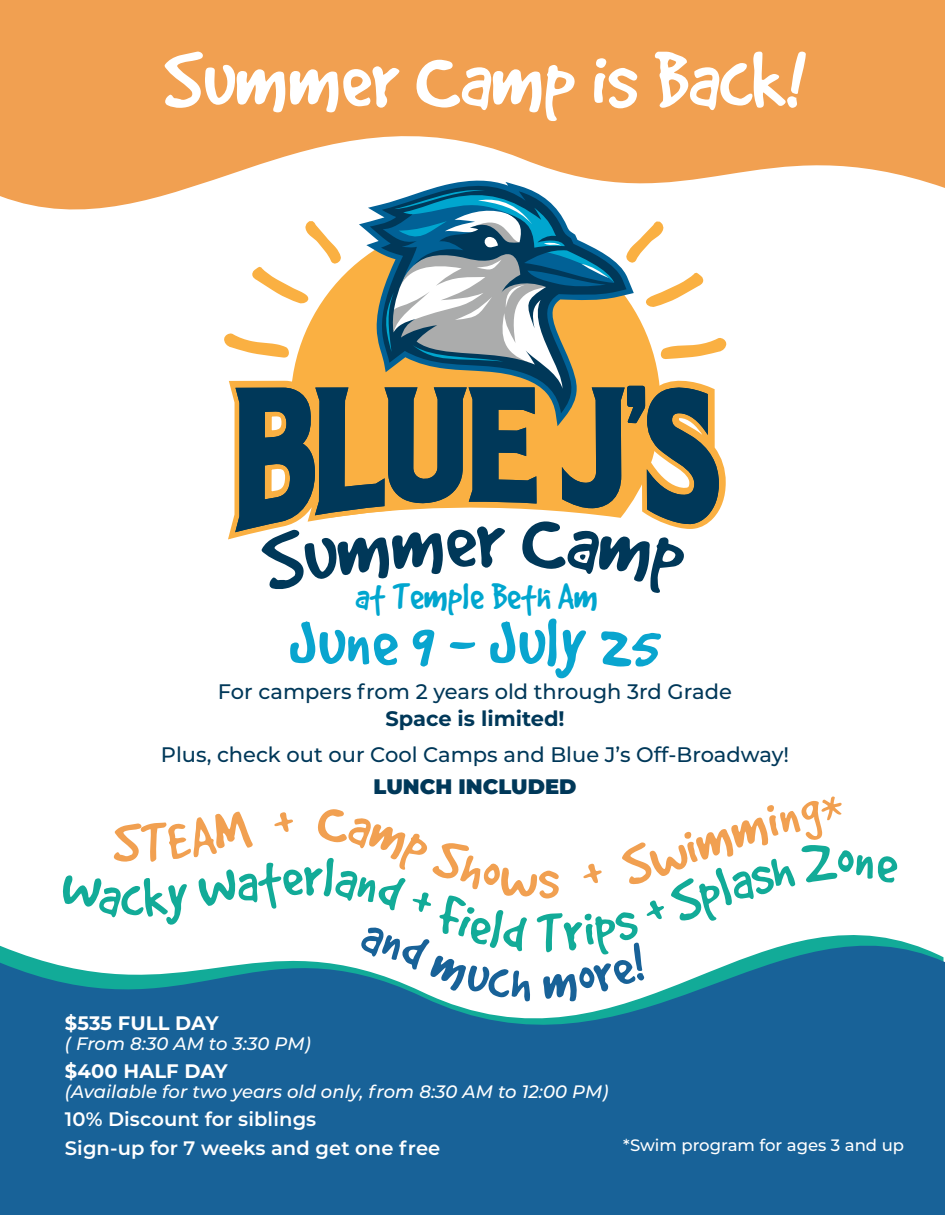
<style>
.page{position:relative;width:945px;height:1215px;background:#fff}
.page>*{position:absolute;margin:0;border:0;box-sizing:border-box;transform-origin:0 0}
.t1{font:75px "Good Dog Plain";color:#09a5cf}
.t2{font:40.2px "Good Dog Cool";color:#00a6cf}
.t3{font:500 21px "Montserrat";color:#003859}
.t4{font:700 21px "Montserrat";color:#003859}
.t5{font:900 21px "Montserrat";color:#003859}
.t6{font:600 19.5px/28.5px "Montserrat";letter-spacing:.005em;color:#fff}
.t7{font:700 19.5px "Montserrat";letter-spacing:.005em;color:#fff}
.t8{font:italic 500 18px "Montserrat";letter-spacing:.005em;color:#fff}
.t9{font:500 16.5px "Montserrat";color:#fff}
</style>
<div class="page">
<div style="left:0;top:0;width:945px;height:210px;background:#f1a051"></div>
<div style="left:0;top:940px;width:945px;height:275px;background:#186298"></div>
<div style="left:227px;top:1004px;width:318px;height:211px;background:#186298"></div>
<svg style="left:60px;top:935px;width:839px;height:69px"></svg>
<svg style="left:165px;top:52px;width:641px;height:541px"></svg>
<h2 class="t2" style="left:355px;top:575px;width:245px">at Temple Beth Am</h2>
<h1 class="t1" style="left:289px;top:607px;width:374px">June 9 - July 25</h1>
<p class="t3" style="left:218px;top:677px;width:516px">For campers from 2 years old through 3rd Grade</p>
<p class="t4" style="left:385px;top:704px;width:181px">Space is limited!</p>
<p class="t3" style="left:161px;top:740px;width:630px">Plus, check out our Cool Camps and Blue J’s Off-Broadway!</p>
<p class="t5" style="left:374px;top:770px;width:205px">LUNCH INCLUDED</p>
<p class="t7" style="left:65px;top:1009px;width:155px">$535 FULL DAY</p>
<p class="t8" style="left:65px;top:1031px;width:247px">( From 8:30 AM to 3:30 PM)</p>
<p class="t7" style="left:65px;top:1057px;width:164px">$400 HALF DAY</p>
<p class="t8" style="left:65px;top:1079px;width:545px">(Available for two years old only, from 8:30 AM to 12:00 PM)</p>
<p class="t6" style="left:65px;top:1104px;width:377px">10% Discount for siblings<br>Sign-up for 7 weeks and get one free</p>
<p class="t9" style="left:623px;top:1134px;width:282px">*Swim program for ages 3 and up</p>
</div>
